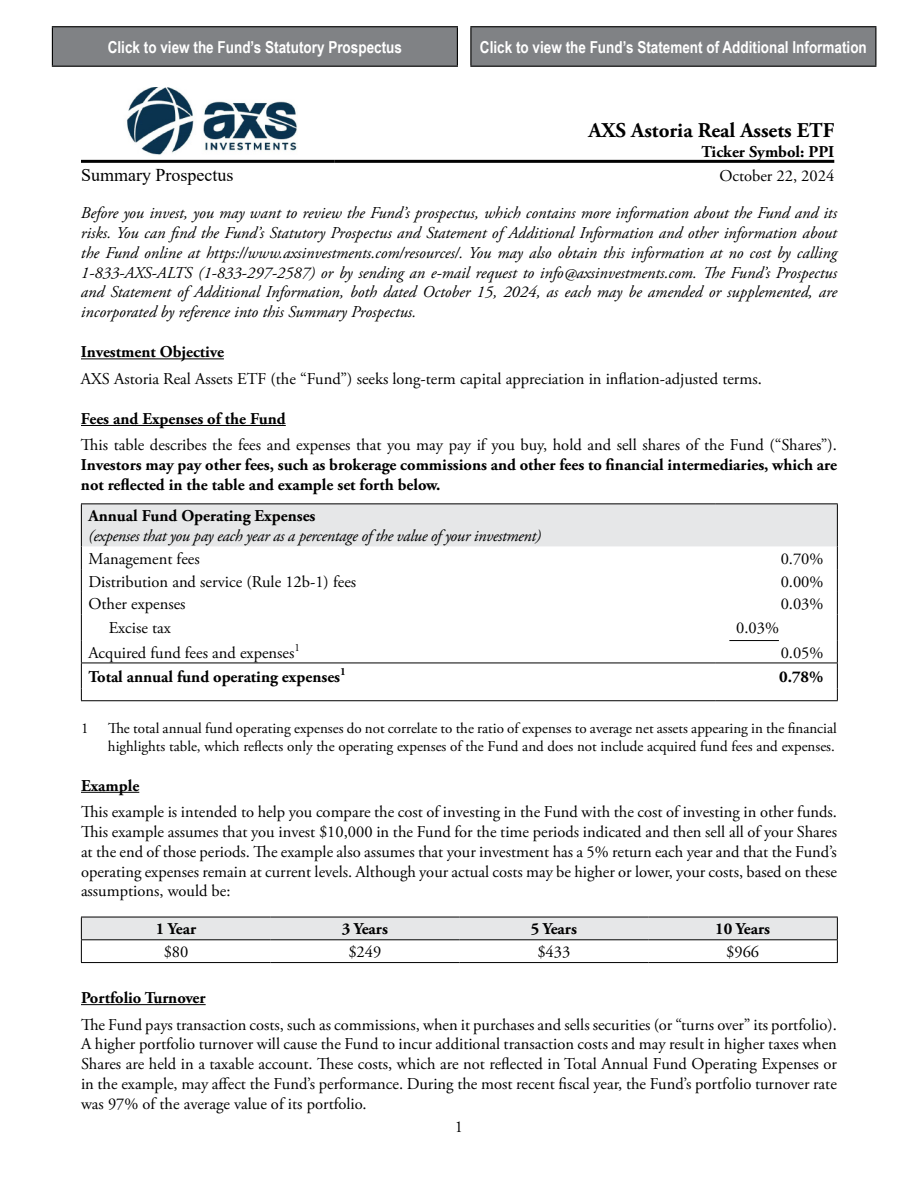
<style>
.page{position:relative;width:918px;height:1188px;background:#fff}
.page>*{position:absolute;margin:0;border:0;box-sizing:border-box;transform-origin:0 0}
.t1{font:700 21px "Adobe Garamond Pro";color:#000}
.t2{font:18px "Times New Roman";color:#000}
.t3{font:16.5px/19.8px "Adobe Garamond Pro";color:#000;text-align:justify}
.t4{font:italic 16.5px/19.8px "Adobe Garamond Pro";letter-spacing:-.02em;color:#000;text-align:justify}
.t5{font:700 16.5px/19.8px "Adobe Garamond Pro";color:#000}
.t6{font:700 16.5px "Arial Narrow";color:#fff}
.t7{font:15px/18px "Adobe Garamond Pro";color:#000}
</style>
<div class="page">
<hr style="left:81px;top:358px;width:143px;height:1px;background:#000">
<hr style="left:81px;top:425px;width:205px;height:1px;background:#000">
<hr style="left:81px;top:792px;width:58px;height:1px;background:#000">
<hr style="left:81px;top:1004px;width:125px;height:1px;background:#000">
<hr style="left:81px;top:160px;width:254px;height:3px;background:#000">
<hr style="left:335px;top:160px;width:499px;height:3px;background:#000">
<img style="left:126px;top:87px;width:171px;height:68px">
<hr style="left:716px;top:700px;width:122px;height:1px;background:#000">
<hr style="left:81px;top:700px;width:635px;height:1px;background:#000">
<svg style="left:81px;top:504px;width:757px;height:196px"></svg>
<hr style="left:81px;top:663px;width:635px;height:1px;background:#000">
<hr style="left:716px;top:663px;width:122px;height:1px;background:#000">
<hr style="left:81px;top:503px;width:635px;height:1px;background:#000">
<hr style="left:716px;top:503px;width:122px;height:1px;background:#000">
<hr style="left:729px;top:640px;width:50px;height:1px;background:#000">
<svg style="left:81px;top:917px;width:757px;height:45px"></svg>
<hr style="left:81px;top:962px;width:189px;height:1px;background:#000">
<hr style="left:270px;top:962px;width:189px;height:1px;background:#000">
<hr style="left:459px;top:962px;width:189px;height:1px;background:#000">
<hr style="left:648px;top:962px;width:190px;height:1px;background:#000">
<div style="left:53px;top:27px;width:822px;height:39px;background:#808285"></div>
<hr style="left:52px;top:26px;width:406px;height:1px;background:#000">
<hr style="left:52px;top:27px;width:1px;height:39px;background:#000">
<hr style="left:457px;top:27px;width:1px;height:39px;background:#000">
<hr style="left:52px;top:66px;width:406px;height:1px;background:#000">
<hr style="left:470px;top:26px;width:406px;height:1px;background:#000">
<hr style="left:470px;top:27px;width:1px;height:39px;background:#000">
<hr style="left:875px;top:27px;width:1px;height:39px;background:#000">
<hr style="left:470px;top:66px;width:406px;height:1px;background:#000">
<p class="t6" style="left:108px;top:34px;width:296px">Click to view the Fund’s Statutory Prospectus</p>
<p class="t6" style="left:480px;top:34px;width:388px">Click to view the Fund’s Statement of Additional Information</p>
<p class="t1" style="left:588px;top:118px;width:247px">AXS Astoria Real Assets ETF</p>
<p class="t5" style="left:702px;top:142px;width:134px">Ticker Symbol: PPI</p>
<p class="t2" style="left:81px;top:162px;width:154px">Summary Prospectus</p>
<p class="t3" style="left:719px;top:166px;width:116px">October 22, 2024</p>
<p class="t4" style="left:81px;top:204px;width:758px">Before you invest, you may want to review the Fund’s prospectus, which contains more information about the Fund and its risks. You can find the Fund’s Statutory Prospectus and Statement of Additional Information and other information about the Fund online at https://www.axsinvestments.com/resources/. You may also obtain this information at no cost by calling 1-833-AXS-ALTS (1-833-297-2587) or by sending an e-mail request to info@axsinvestments.com. The Fund’s Prospectus and Statement of Additional Information, both dated October 15, 2024, as each may be amended or supplemented, are incorporated by reference into this Summary Prospectus.</p>
<p class="t5" style="left:81px;top:342px;width:144px">Investment Objective</p>
<p class="t3" style="left:81px;top:369px;width:682px">AXS Astoria Real Assets ETF (the “Fund”) seeks long-term capital appreciation in inflation-adjusted terms.</p>
<p class="t5" style="left:81px;top:409px;width:206px">Fees and Expenses of the Fund</p>
<p class="t3" style="left:81px;top:436px;width:758px">This table describes the fees and expenses that you may pay if you buy, hold and sell shares of the Fund (“Shares”).</p>
<p class="t5" style="left:81px;top:455px;width:757px">Investors may pay other fees, such as brokerage commissions and other fees to financial intermediaries, which are not reflected in the table and example set forth below.</p>
<p class="t5" style="left:88px;top:506px;width:229px">Annual Fund Operating Expenses</p>
<p class="t4" style="left:88px;top:526px;width:454px">(expenses that you pay each year as a percentage of the value of your investment)</p>
<p class="t3" style="left:88px;top:549px;width:113px">Management fees</p>
<p class="t3" style="left:781px;top:549px;width:44px">0.70%</p>
<p class="t3" style="left:88px;top:572px;width:269px">Distribution and service (Rule 12b-1) fees</p>
<p class="t3" style="left:781px;top:572px;width:44px">0.00%</p>
<p class="t3" style="left:88px;top:595px;width:99px">Other expenses</p>
<p class="t3" style="left:781px;top:595px;width:44px">0.03%</p>
<p class="t3" style="left:109px;top:619px;width:64px">Excise tax</p>
<p class="t3" style="left:736px;top:619px;width:44px">0.03%</p>
<p class="t3" style="left:88px;top:643px;width:213px">Acquired fund fees and expenses<sup>1</sup></p>
<p class="t3" style="left:781px;top:643px;width:44px">0.05%</p>
<p class="t5" style="left:89px;top:667px;width:259px">Total annual fund operating expenses<sup>1</sup></p>
<p class="t5" style="left:779px;top:667px;width:46px">0.78%</p>
<p class="t7" style="left:81px;top:719px;width:9px">1</p>
<p class="t7" style="left:108px;top:719px;width:730px">The total annual fund operating expenses do not correlate to the ratio of expenses to average net assets appearing in the financial highlights table, which reflects only the operating expenses of the Fund and does not include acquired fund fees and expenses.</p>
<p class="t5" style="left:81px;top:776px;width:60px">Example</p>
<p class="t3" style="left:81px;top:803px;width:758px">This example is intended to help you compare the cost of investing in the Fund with the cost of investing in other funds.<br>This example assumes that you invest $10,000 in the Fund for the time periods indicated and then sell all of your Shares at the end of those periods. The example also assumes that your investment has a 5% return each year and that the Fund’s operating expenses remain at current levels. Although your actual costs may be higher or lower, your costs, based on these assumptions, would be:</p>
<p class="t5" style="left:156px;top:920px;width:42px">1 Year</p>
<p class="t5" style="left:342px;top:920px;width:48px">3 Years</p>
<p class="t5" style="left:531px;top:920px;width:48px">5 Years</p>
<p class="t5" style="left:715px;top:920px;width:56px">10 Years</p>
<p class="t3" style="left:164px;top:943px;width:26px">$80</p>
<p class="t3" style="left:348px;top:943px;width:34px">$249</p>
<p class="t3" style="left:537px;top:943px;width:34px">$433</p>
<p class="t3" style="left:726px;top:943px;width:34px">$966</p>
<p class="t5" style="left:81px;top:988px;width:126px">Portfolio Turnover</p>
<p class="t3" style="left:81px;top:1015px;width:757px">The Fund pays transaction costs, such as commissions, when it purchases and sells securities (or “turns over” its portfolio).<br>A higher portfolio turnover will cause the Fund to incur additional transaction costs and may result in higher taxes when Shares are held in a taxable account. These costs, which are not reflected in Total Annual Fund Operating Expenses or in the example, may affect the Fund’s performance. During the most recent fiscal year, the Fund’s portfolio turnover rate was 97% of the average value of its portfolio.</p>
<p class="t3" style="left:455px;top:1117px;width:10px">1</p>
</div>
